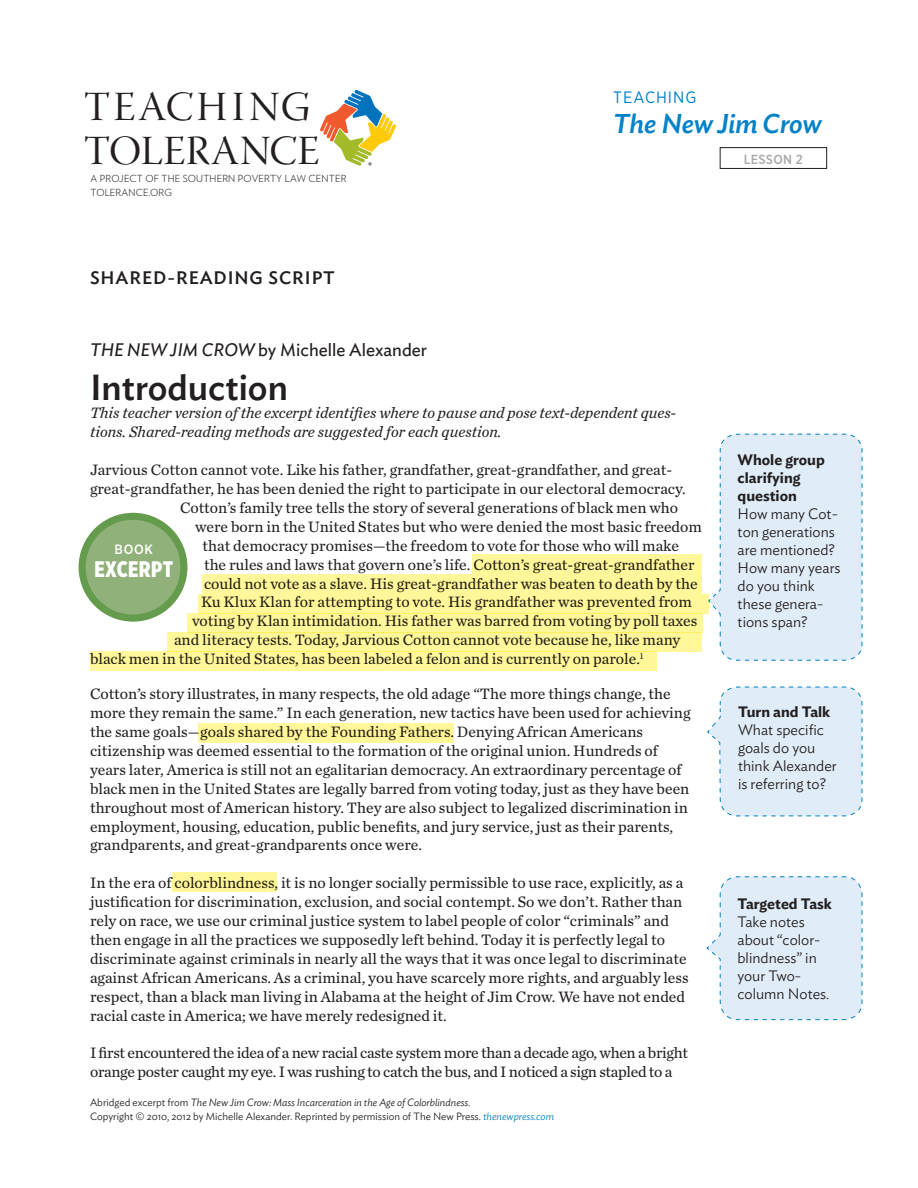
<style>
.page{position:relative;width:918px;height:1188px;background:#fff}
.page>*{position:absolute;margin:0;border:0;box-sizing:border-box;transform-origin:0 0}
.t1{font:41.25px/44.1px "Warnock Pro Disp";letter-spacing:.015em;color:#231f20}
.TT_activities_head{font:500 36px "Ideal Sans";color:#231f20}
.t2{font:italic 500 27px "Ideal Sans";color:#0082c8}
.TT_TTNJC_Excerpt_Bod{font:900 22.5px "Gotham X Narrow";letter-spacing:.02em;color:#fff}
.TT_activity_descript{font:18px "Ideal Sans";color:#231f20}
.TT_subhead{font:500 18px "Ideal Sans";letter-spacing:.05em;color:#231f20}
.t3{font:16.5px "Gotham Narrow";letter-spacing:.06em;color:#0082c8}
.TT_TTNJC_Excerpt_Bod-2{font:15.75px/18.9px "Chronicle Text G2";color:#231f20}
.TT_TTNJC_Excerpt_Bod-3{font:15.75px/18.9px "Chronicle Text G2";letter-spacing:-.02em;color:#231f20}
.TT_TTNJC_Excerpt_Bod-4{font:italic 15.75px/18.9px "Chronicle Text G2";color:#231f20}
.TTNJC_teacher_note{font:300 15px/18px "Ideal Sans";color:#231f20}
.TTNJC_teacher_note-2{font:600 15px/18px "Ideal Sans";color:#231f20}
.TT_TTNJC_Excerpt_Bod-5{font:500 13.5px "Gotham Narrow";color:#fff}
.t4{font:500 13.2px "Gotham Narrow";letter-spacing:.02em;color:#a8a9ad}
.TT_TTNJC_Excerpt_Bod-6{font:300 10.5px "Ideal Sans";color:#231f20}
.TT_TTNJC_Excerpt_Bod-7{font:italic 300 10.5px "Ideal Sans";color:#231f20}
.t5{font:300 9.75px "Verlag";letter-spacing:.02em;color:#231f20}
.s1{font-style:italic}
.s2{font-style:normal}
.s3{font-style:italic;color:#0082c8}
</style>
<div class="page">
<svg style="left:320px;top:90px;width:76px;height:76px"></svg>
<div style="left:82px;top:516px;width:102px;height:102px;background:#91b17a;border-radius:50%"></div>
<div style="left:79px;top:513px;width:108px;height:109px;border:7px solid #659b4c;border-radius:50%"></div>
<svg style="left:708px;top:433px;width:155px;height:228px;background:#e0ecf7"></svg>
<svg style="left:707px;top:686px;width:156px;height:131px;background:#e0ecf7"></svg>
<svg style="left:706px;top:876px;width:157px;height:144px;background:#e0ecf7"></svg>
<div style="left:473px;top:555px;width:229px;height:19px;background:#fff79a"></div>
<div style="left:202px;top:575px;width:500px;height:19px;background:#fff79a"></div>
<div style="left:198px;top:594px;width:511px;height:19px;background:#fff79a"></div>
<div style="left:187px;top:613px;width:516px;height:20px;background:#fff79a"></div>
<div style="left:167px;top:632px;width:535px;height:20px;background:#fff79a"></div>
<div style="left:90px;top:651px;width:567px;height:19px;background:#fff79a"></div>
<div style="left:198px;top:723px;width:255px;height:19px;background:#fff79a"></div>
<div style="left:173px;top:873px;width:104px;height:19px;background:#fff79a"></div>
<div style="left:720px;top:147px;width:107px;height:22px;border:1px solid #231f20"></div>
<h1 class="t1" style="left:84px;top:90px;width:237px">TEACHING<br>TOLERANCE</h1>
<p class="t5" style="left:91px;top:172px;width:257px">A PROJECT OF THE SOUTHERN POVERTY LAW CENTER</p>
<p class="t5" style="left:91px;top:185px;width:83px">TOLERANCE.ORG</p>
<p class="TT_subhead" style="left:90px;top:264px;width:246px">SHARED-READING SCRIPT</p>
<p class="t3" style="left:613px;top:87px;width:85px">TEACHING</p>
<h3 class="t2" style="left:613px;top:103px;width:210px">The New Jim Crow</h3>
<p class="t4" style="left:744px;top:151px;width:61px">LESSON 2</p>
<p class="TT_activity_descript" style="left:90px;top:336px;width:339px"><span class="s1">THE NEW JIM CROW</span> by Michelle Alexander</p>
<p class="TT_activities_head" style="left:90px;top:359px;width:200px">Introduction</p>
<p class="TT_TTNJC_Excerpt_Bod-4" style="left:90px;top:403px;width:588px">This teacher version of the excerpt identifies where to pause and pose text-dependent ques&shy;tions. Shared-reading methods are suggested for each question.</p>
<p class="TT_TTNJC_Excerpt_Bod-2" style="left:90px;top:460px;width:584px">Jarvious Cotton cannot vote. Like his father, grandfather, great-grandfather, and great-</p>
<p class="TT_TTNJC_Excerpt_Bod-2" style="left:90px;top:479px;width:597px">great-grandfather, he has been denied the right to participate in our electoral democracy.</p>
<p class="TT_TTNJC_Excerpt_Bod-2" style="left:180px;top:497px;width:500px">Cotton’s family tree tells the story of several generations of black men who</p>
<p class="TT_TTNJC_Excerpt_Bod-2" style="left:195px;top:516px;width:509px">were born in the United States but who were denied the most basic freedom</p>
<p class="TT_TTNJC_Excerpt_Bod-2" style="left:202px;top:535px;width:478px">that democracy promises—the freedom to vote for those who will make</p>
<p class="TT_TTNJC_Excerpt_Bod-2" style="left:204px;top:554px;width:492px">the rules and laws that govern one’s life. Cotton’s great-great-grandfather</p>
<p class="TT_TTNJC_Excerpt_Bod-2" style="left:204px;top:573px;width:495px">could not vote as a slave. His great-grandfather was beaten to death by the</p>
<p class="TT_TTNJC_Excerpt_Bod-2" style="left:201px;top:592px;width:493px">Ku Klux Klan for attempting to vote. His grandfather was prevented from</p>
<p class="TT_TTNJC_Excerpt_Bod-2" style="left:192px;top:611px;width:507px">voting by Klan intimidation. His father was barred from voting by poll taxes</p>
<p class="TT_TTNJC_Excerpt_Bod-2" style="left:174px;top:630px;width:508px">and literacy tests. Today, Jarvious Cotton cannot vote because he, like many</p>
<p class="TT_TTNJC_Excerpt_Bod-2" style="left:90px;top:649px;width:555px">black men in the United States, has been labeled a felon and is currently on parole.<sup>1</sup></p>
<p class="TT_TTNJC_Excerpt_Bod-2" style="left:90px;top:684px;width:602px">Cotton’s story illustrates, in many respects, the old adage “The more things change, the more they remain the same.” In each generation, new tactics have been used for achieving the same goals—goals shared by the Founding Fathers. Denying African Americans citizenship was deemed essential to the formation of the original union. Hundreds of years later, America is still not an egalitarian democracy. An extraordinary percentage of black men in the United States are legally barred from voting today, just as they have been throughout most of American history. They are also subject to legalized discrimination in employment, housing, education, public benefits, and jury service, just as their parents, grandparents, and great-grandparents once were.</p>
<p class="TT_TTNJC_Excerpt_Bod-2" style="left:90px;top:873px;width:600px">In the era of colorblindness, it is no longer socially permissible to use race, explicitly, as a justification for discrimination, exclusion, and social contempt. So we don’t. Rather than rely on race, we use our criminal justice system to label people of color “criminals” and then engage in all the practices we supposedly left behind. Today it is perfectly legal to discriminate against criminals in nearly all the ways that it was once legal to discriminate against African Americans. As a criminal, you have scarcely more rights, and arguably less respect, than a black man living in Alabama at the height of Jim Crow. We have not ended racial caste in America; we have merely redesigned it.</p>
<p class="TT_TTNJC_Excerpt_Bod-3" style="left:90px;top:1043px;width:600px">I first encountered the idea of a new racial caste system more than a decade ago, when a bright orange poster caught my eye. I was rushing to catch the bus, and I noticed a sign stapled to a</p>
<p class="TT_TTNJC_Excerpt_Bod-5" style="left:115px;top:541px;width:40px">BOOK</p>
<p class="TT_TTNJC_Excerpt_Bod" style="left:95px;top:555px;width:80px">EXCERPT</p>
<p class="TT_TTNJC_Excerpt_Bod-7" style="left:90px;top:1095px;width:382px"><span class="s2">Abridged excerpt from</span> The New Jim Crow: Mass Incarceration in the Age of Colorblindness.</p>
<p class="TT_TTNJC_Excerpt_Bod-6" style="left:90px;top:1108px;width:466px">Copyright © 2010, 2012 by Michelle Alexander. Reprinted by permission of The New Press. <span class="s3">thenewpress.com</span></p>
<p class="TTNJC_teacher_note-2" style="left:738px;top:449px;width:89px">Whole group clarifying question</p>
<p class="TTNJC_teacher_note" style="left:738px;top:503px;width:105px">How many Cot&shy;ton generations are mentioned?<br>How many years do you think these genera&shy;tions span?</p>
<p class="TTNJC_teacher_note-2" style="left:738px;top:702px;width:94px">Turn and Talk</p>
<p class="TTNJC_teacher_note" style="left:738px;top:720px;width:100px">What specific goals do you think Alexander is referring to?</p>
<p class="TTNJC_teacher_note-2" style="left:737px;top:893px;width:96px">Targeted Task</p>
<p class="TTNJC_teacher_note" style="left:737px;top:911px;width:93px">Take notes about “color&shy;blindness” in your Two&shy;column Notes.</p>
</div>
